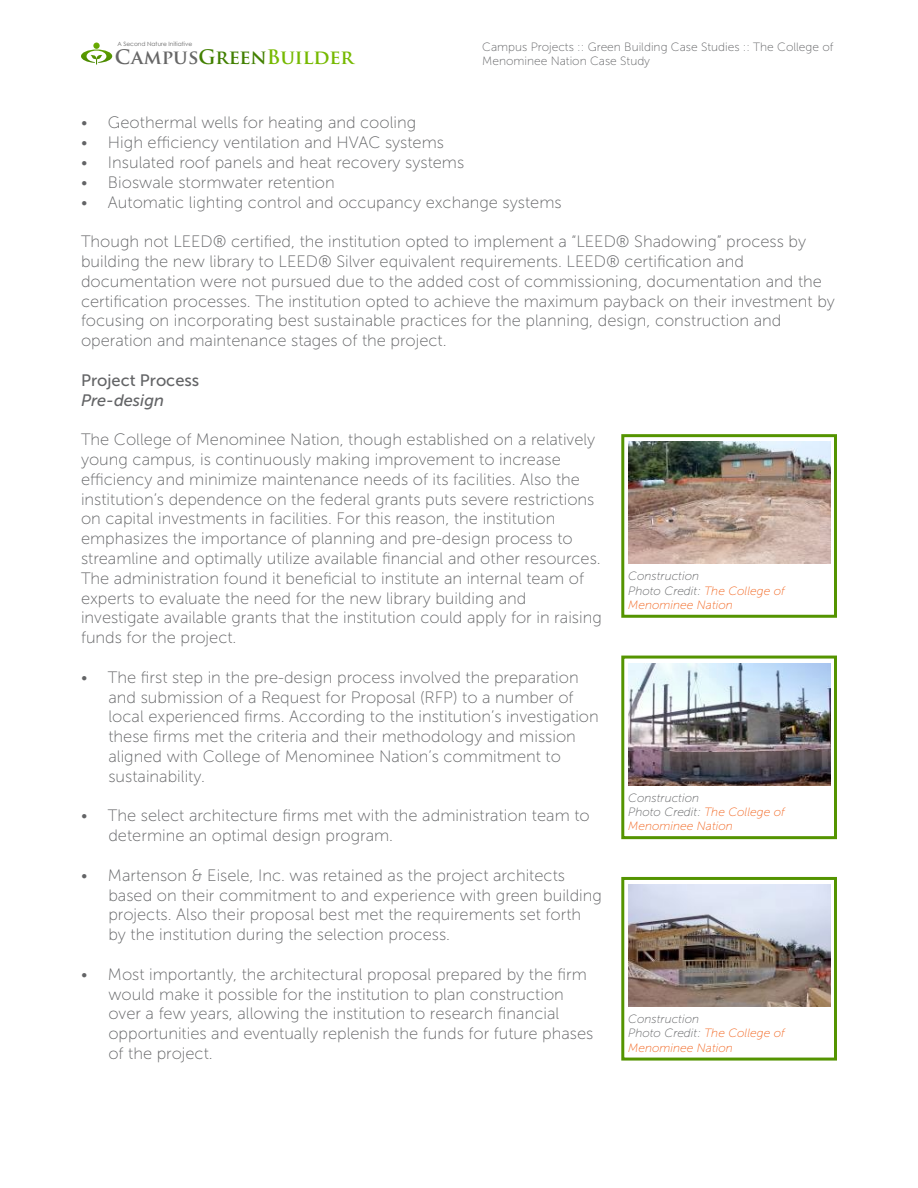
<style>
.page{position:relative;width:918px;height:1188px;background:#fff}
.page>*{position:absolute;margin:0;border:0;box-sizing:border-box;transform-origin:0 0}
.t1{font:700 19.5px "Trajan Pro";color:#76b900}
.t2{font:16.5px/19.8px "Museo Sans 100";color:#636466}
.t3{font:16.5px "Museo Sans 500";color:#636466}
.t4{font:italic 16.5px "Museo Sans 500";color:#636466}
.t5{font:italic 12px/14.4px "Museo Sans 100";color:#f26722}
.t6{font:12px/14.4px "Museo Sans 100";color:#636466}
.t7{font:5.85px "Century Gothic";color:#666}
.s1{color:#666}
.s2{color:#428000}
.s3{color:#636466}
</style>
<div class="page">
<svg style="left:81px;top:43px;width:31px;height:22px"></svg>
<img style="left:628px;top:442px;width:202px;height:122px">
<div style="left:621px;top:434px;width:216px;height:184px;border:3px solid #549400"></div>
<img style="left:628px;top:663px;width:202px;height:122px">
<div style="left:621px;top:656px;width:216px;height:183px;border:3px solid #549400"></div>
<img style="left:628px;top:884px;width:202px;height:122px">
<div style="left:621px;top:877px;width:216px;height:184px;border:3px solid #549400"></div>
<p class="t7" style="left:117px;top:40px;width:76px">A Second Nature Initiative</p>
<p class="t6" style="left:482px;top:40px;width:353px">Campus Projects :: Green Building Case Studies :: The College of<br>Menominee Nation Case Study</p>
<p class="t1" style="left:115px;top:44px;width:240px"><span class="s1">Campus</span><span class="s2">Green</span>Builder</p>
<p class="t2" style="left:81px;top:113px;width:337px">• Geothermal wells for heating and cooling</p>
<p class="t2" style="left:81px;top:133px;width:365px">• High efficiency ventilation and HVAC systems</p>
<p class="t2" style="left:81px;top:153px;width:385px">• Insulated roof panels and heat recovery systems</p>
<p class="t2" style="left:81px;top:172px;width:255px">• Bioswale stormwater retention</p>
<p class="t2" style="left:81px;top:192px;width:482px">• Automatic lighting control and occupancy exchange systems</p>
<p class="t2" style="left:81px;top:232px;width:755px">Though not LEED® certified, the institution opted to implement a “LEED® Shadowing” process by building the new library to LEED® Silver equivalent requirements. LEED® certification and documentation were not pursued due to the added cost of commissioning, documentation and the certification processes. The institution opted to achieve the maximum payback on their investment by focusing on incorporating best sustainable practices for the planning, design, construction and operation and maintenance stages of the project.</p>
<p class="t3" style="left:81px;top:371px;width:120px">Project Process</p>
<p class="t4" style="left:81px;top:391px;width:85px">Pre-design</p>
<p class="t2" style="left:81px;top:430px;width:522px">The College of Menominee Nation, though established on a relatively young campus, is continuously making improvement to increase efficiency and minimize maintenance needs of its facilities. Also the institution’s dependence on the federal grants puts severe restrictions on capital investments in facilities. For this reason, the institution emphasizes the importance of planning and pre-design process to streamline and optimally utilize available financial and other resources.<br>The administration found it beneficial to institute an internal team of experts to evaluate the need for the new library building and investigate available grants that the institution could apply for in raising funds for the project.</p>
<p class="t2" style="left:108px;top:667px;width:492px;text-indent:-27px">• The first step in the pre-design process involved the preparation and submission of a Request for Proposal (RFP) to a number of local experienced firms. According to the institution’s investigation these firms met the criteria and their methodology and mission aligned with College of Menominee Nation’s commitment to sustainability.</p>
<p class="t2" style="left:108px;top:806px;width:483px;text-indent:-27px">• The select architecture firms met with the administration team to determine an optimal design program.</p>
<p class="t2" style="left:108px;top:865px;width:495px;text-indent:-27px">• Martenson &amp; Eisele, Inc. was retained as the project architects based on their commitment to and experience with green building projects. Also their proposal best met the requirements set forth by the institution during the selection process.</p>
<p class="t2" style="left:108px;top:964px;width:487px;text-indent:-27px">• Most importantly, the architectural proposal prepared by the firm would make it possible for the institution to plan construction over a few years, allowing the institution to research financial opportunities and eventually replenish the funds for future phases of the project.</p>
<p class="t5" style="left:628px;top:569px;width:158px"><span class="s3">Construction<br>Photo Credit:</span> The College of<br>Menominee Nation</p>
<p class="t5" style="left:628px;top:790px;width:158px"><span class="s3">Construction<br>Photo Credit:</span> The College of<br>Menominee Nation</p>
<p class="t5" style="left:628px;top:1012px;width:158px"><span class="s3">Construction<br>Photo Credit:</span> The College of<br>Menominee Nation</p>
</div>
